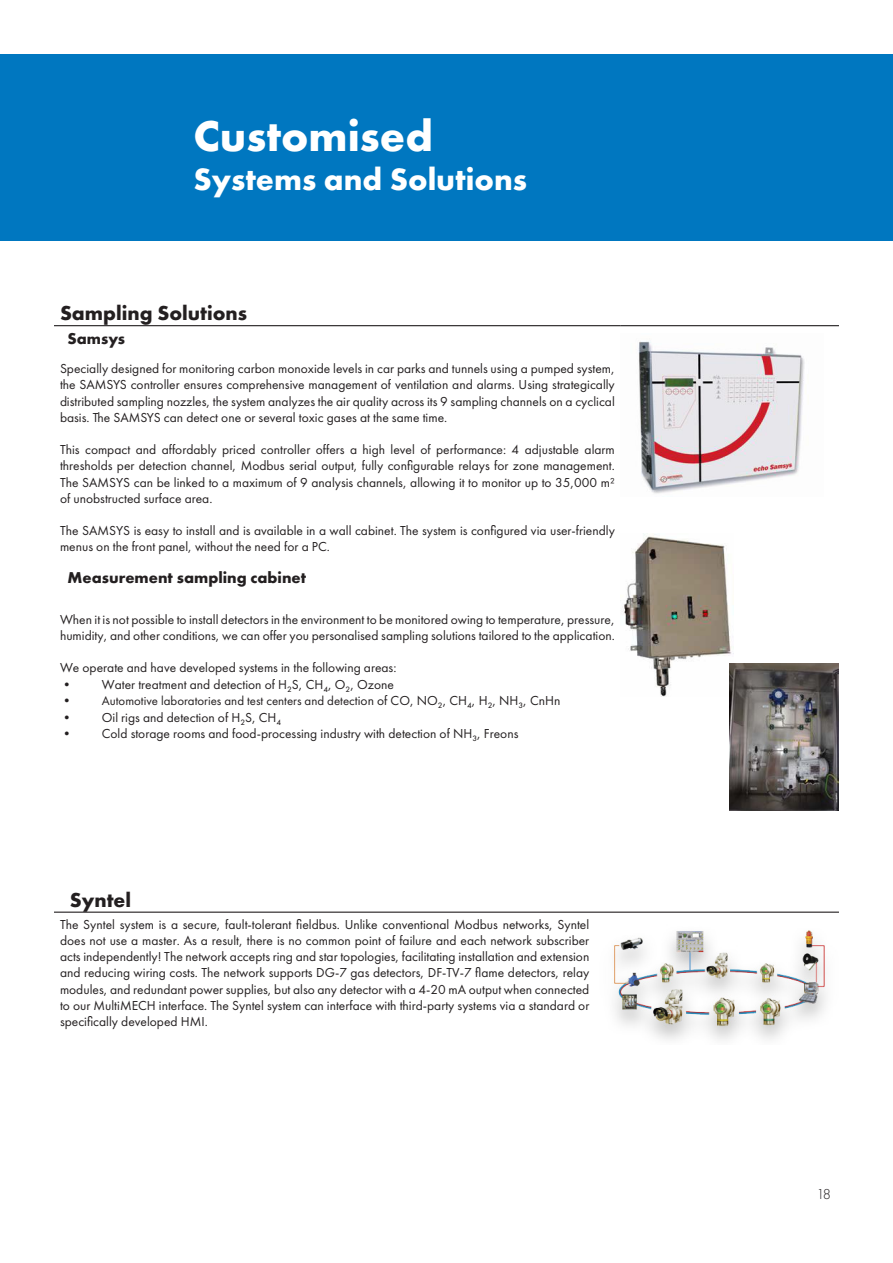
<style>
.page{position:relative;width:893px;height:1263px;background:#fff}
.page>*{position:absolute;margin:0;border:0;box-sizing:border-box;transform-origin:0 0}
.t1{font:700 45px "Futura PT";color:#fff}
.t2{font:700 32.1px "Futura PT";color:#fff}
.t3{font:700 21px "Futura PT";color:#231f20}
.t4{font:700 16.35px "Futura PT";color:#231f20}
.t5{font:300 15px "Futura PT";color:#231f20}
.t6{font:13.5px/16.2px "Futura PT";color:#231f20;text-align:justify}
.t7{font:12.9px "Futura PT";color:#231f20}
.s1{font-size:13.5px}
</style>
<div class="page">
<div style="left:0;top:54px;width:893px;height:186px;background:#0077c0"></div>
<img style="left:622px;top:534px;width:110px;height:163px">
<hr style="left:54px;top:325px;width:567px;height:1px;background:#231f20">
<hr style="left:621px;top:325px;width:218px;height:1px;background:#231f20">
<img style="left:614px;top:930px;width:212px;height:110px">
<img style="left:729px;top:663px;width:110px;height:147px">
<img style="left:638px;top:341px;width:167px;height:153px">
<hr style="left:54px;top:911px;width:785px;height:2px;background:#231f20">
<p class="t1" style="left:193px;top:107px;width:241px">Customised</p>
<p class="t2" style="left:193px;top:158px;width:335px">Systems and Solutions</p>
<p class="t3" style="left:60px;top:299px;width:189px">Sampling Solutions</p>
<p class="t4" style="left:68px;top:328px;width:59px">Samsys</p>
<p class="t6" style="left:60px;top:360px;width:556px">Specially designed for monitoring carbon monoxide levels in car parks and tunnels using a pumped system, the SAMSYS controller ensures comprehensive management of ventilation and alarms. Using strategically distributed sampling nozzles, the system analyzes the air quality across its 9 sampling channels on a cyclical basis. The SAMSYS can detect one or several toxic gases at the same time.</p>
<p class="t6" style="left:60px;top:441px;width:556px">This compact and affordably priced controller offers a high level of performance: 4 adjustable alarm thresholds per detection channel, Modbus serial output, fully configurable relays for zone management.<br>The SAMSYS can be linked to a maximum of 9 analysis channels, allowing it to monitor up to 35,000 m² of unobstructed surface area.</p>
<p class="t6" style="left:60px;top:522px;width:556px">The SAMSYS is easy to install and is available in a wall cabinet. The system is configured via user-friendly menus on the front panel, without the need for a PC.</p>
<p class="t4" style="left:68px;top:567px;width:240px">Measurement sampling cabinet</p>
<p class="t6" style="left:60px;top:611px;width:556px">When it is not possible to install detectors in the environment to be monitored owing to temperature, pressure, humidity, and other conditions, we can offer you personalised sampling solutions tailored to the application.</p>
<p class="t6" style="left:60px;top:659px;width:338px">We operate and have developed systems in the following areas:</p>
<p class="t6" style="left:60px;top:676px;width:336px">• Water treatment and detection of H₂S, CH₄, O₂, Ozone</p>
<p class="t7" style="left:60px;top:693px;width:502px"><span class="s1">•</span> Automotive laboratories and test centers and detec<span class="s1">tion of CO, NO₂, CH₄, H₂, NH₃, CnHn</span></p>
<p class="t6" style="left:60px;top:709px;width:223px">• Oil rigs and detection of H₂S, CH₄</p>
<p class="t6" style="left:60px;top:725px;width:460px">• Cold storage rooms and food-processing industry with detection of NH₃, Freons</p>
<p class="t3" style="left:70px;top:886px;width:63px">Syntel</p>
<p class="t6" style="left:60px;top:916px;width:531px">The Syntel system is a secure, fault-tolerant fieldbus. Unlike conventional Modbus networks, Syntel does not use a master. As a result, there is no common point of failure and each network subscriber acts independently! The network accepts ring and star topologies, facilitating installation and extension and reducing wiring costs. The network supports DG-7 gas detectors, DF-TV-7 flame detectors, relay modules, and redundant power supplies, but also any detector with a 4-20 mA output when connected to our MultiMECH interface. The Syntel system can interface with third-party systems via a standard or specifically developed HMI.</p>
<p class="t5" style="left:816px;top:1185px;width:16px">18</p>
</div>
